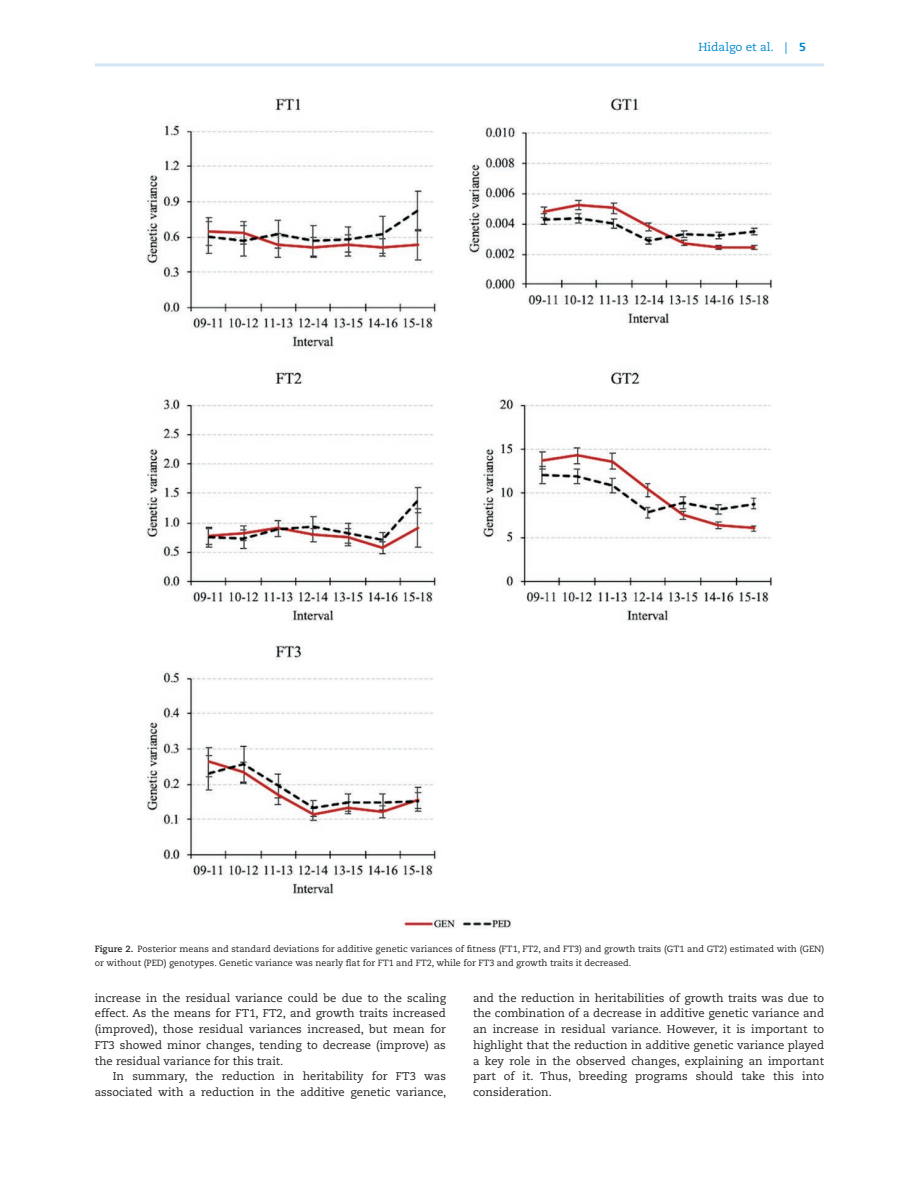
<style>
.page{position:relative;width:919px;height:1187px;background:#fff}
.page>*{position:absolute;margin:0;border:0;box-sizing:border-box;transform-origin:0 0}
.t1{font:11.7px "Caecilia LT Std";color:#0089cf}
.t2{font:11.25px/15.8px "Caecilia LT Std";color:#231f20;text-align:justify}
.t3{font:9px/13.5px "Caecilia LT Std";color:#231f20}
.s1{font-weight:800}
.s2{font-weight:700}
</style>
<div class="page">
<hr style="left:95px;top:63px;width:729px;height:3px;background:#d4e6f6">
<img style="left:147px;top:98px;width:625px;height:830px">
<p class="t1" style="left:698px;top:41px;width:109px">Hidalgo et al. | <span class="s1">5</span></p>
<p class="t3" style="left:95px;top:942px;width:730px"><span class="s2">Figure 2.</span> Posterior means and standard deviations for additive genetic variances of fitness (FT1, FT2, and FT3) and growth traits (GT1 and GT2) estimated with (GEN) or without (PED) genotypes. Genetic variance was nearly flat for FT1 and FT2, while for FT3 and growth traits it decreased.</p>
<p class="t2" style="left:95px;top:989px;width:353px">increase in the residual variance could be due to the scaling effect. As the means for FT1, FT2, and growth traits increased (improved), those residual variances increased, but mean for FT3 showed minor changes, tending to decrease (improve) as the residual variance for this trait.</p>
<p class="t2" style="left:95px;top:1068px;width:353px;text-align:right">In summary, the reduction in heritability for FT3 was associated with a reduction in the additive genetic variance,</p>
<p class="t2" style="left:473px;top:989px;width:353px">and the reduction in heritabilities of growth traits was due to the combination of a decrease in additive genetic variance and an increase in residual variance. However, it is important to highlight that the reduction in additive genetic variance played a key role in the observed changes, explaining an important part of it. Thus, breeding programs should take this into consideration.</p>
</div>
